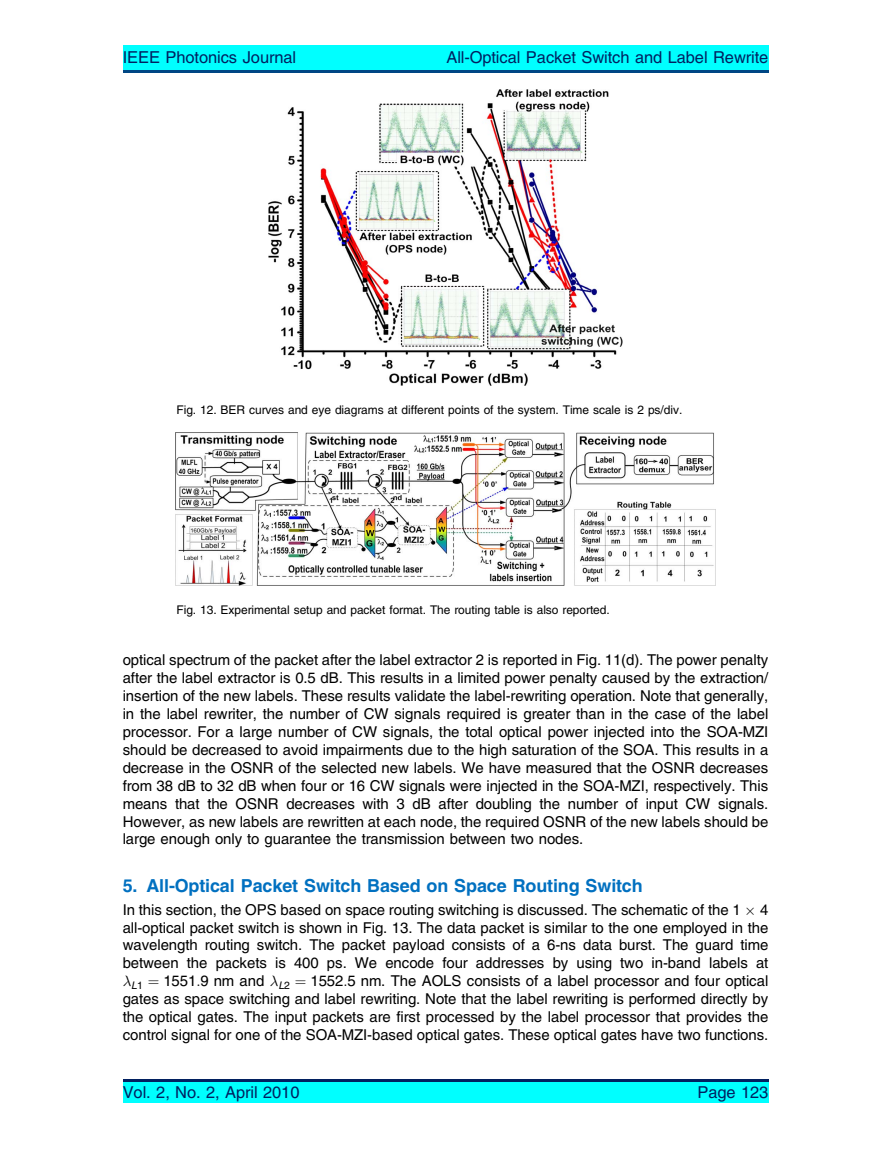
<style>
.page{position:relative;width:891px;height:1161px;background:#fff}
.page>*{position:absolute;margin:0;border:0;box-sizing:border-box;transform-origin:0 0}
.t1{font:18px "Adv T Tb 4 a 90 e 5 b.B";color:#0170c0}
.t2{font:16.5px "Adv T Tb 54 a 34 f 7";color:#012060}
.t3{font:15px/18px "Adv T Tb 54 a 34 f 7";color:#000;text-align:justify}
.t4{font:12px "Adv T Tb 54 a 34 f 7";color:#000}
.s1{font-family:"Adv P4 C4 E74"}
.s2{font-family:"Adv P4 C4 E51"}
</style>
<div class="page">
<img style="left:175px;top:432px;width:541px;height:153px">
<img style="left:269px;top:90px;width:353px;height:296px">
<div style="left:123px;top:45px;width:645px;height:28px;background:#0ff"></div>
<hr style="left:123px;top:70px;width:645px;height:3px;background:#004684">
<div style="left:123px;top:1079px;width:645px;height:24px;background:#0ff"></div>
<hr style="left:123px;top:1079px;width:645px;height:3px;background:#012060">
<p class="t2" style="left:123px;top:51px;width:175px">IEEE Photonics Journal</p>
<p class="t2" style="left:446px;top:51px;width:323px">All-Optical Packet Switch and Label Rewrite</p>
<p class="t4" style="left:177px;top:405px;width:507px">Fig. 12. BER curves and eye diagrams at different points of the system. Time scale is 2 ps/div.</p>
<p class="t4" style="left:177px;top:605px;width:435px">Fig. 13. Experimental setup and packet format. The routing table is also reported.</p>
<p class="t3" style="left:123px;top:652px;width:647px">optical spectrum of the packet after the label extractor 2 is reported in Fig. 11(d). The power penalty after the label extractor is 0.5 dB. This results in a limited power penalty caused by the extraction/ insertion of the new labels. These results validate the label-rewriting operation. Note that generally, in the label rewriter, the number of CW signals required is greater than in the case of the label processor. For a large number of CW signals, the total optical power injected into the SOA-MZI should be decreased to avoid impairments due to the high saturation of the SOA. This results in a decrease in the OSNR of the selected new labels. We have measured that the OSNR decreases from 38 dB to 32 dB when four or 16 CW signals were injected in the SOA-MZI, respectively. This means that the OSNR decreases with 3 dB after doubling the number of input CW signals.<br>However, as new labels are rewritten at each node, the required OSNR of the new labels should be large enough only to guarantee the transmission between two nodes.</p>
<p class="t1" style="left:123px;top:879px;width:521px">5. All-Optical Packet Switch Based on Space Routing Switch</p>
<p class="t3" style="left:123px;top:902px;width:647px">In this section, the OPS based on space routing switching is discussed. The schematic of the 1 <span class="s1">-</span> 4 all-optical packet switch is shown in Fig. 13. The data packet is similar to the one employed in the wavelength routing switch. The packet payload consists of a 6-ns data burst. The guard time between the packets is 400 ps. We encode four addresses by using two in-band labels at <span class="s2">-</span><sub>L</sub><sub>1</sub> <span class="s1">¼</span> 1551<span class="s2">:</span>9 nm and <span class="s2">-</span><sub>L</sub><sub>2</sub> <span class="s1">¼</span> 1552<span class="s2">:</span>5 nm. The AOLS consists of a label processor and four optical gates as space switching and label rewriting. Note that the label rewriting is performed directly by the optical gates. The input packets are first processed by the label processor that provides the control signal for one of the SOA-MZI-based optical gates. These optical gates have two functions.</p>
<p class="t2" style="left:123px;top:1087px;width:178px">Vol. 2, No. 2, April 2010</p>
<p class="t2" style="left:697px;top:1087px;width:72px">Page 123</p>
</div>
